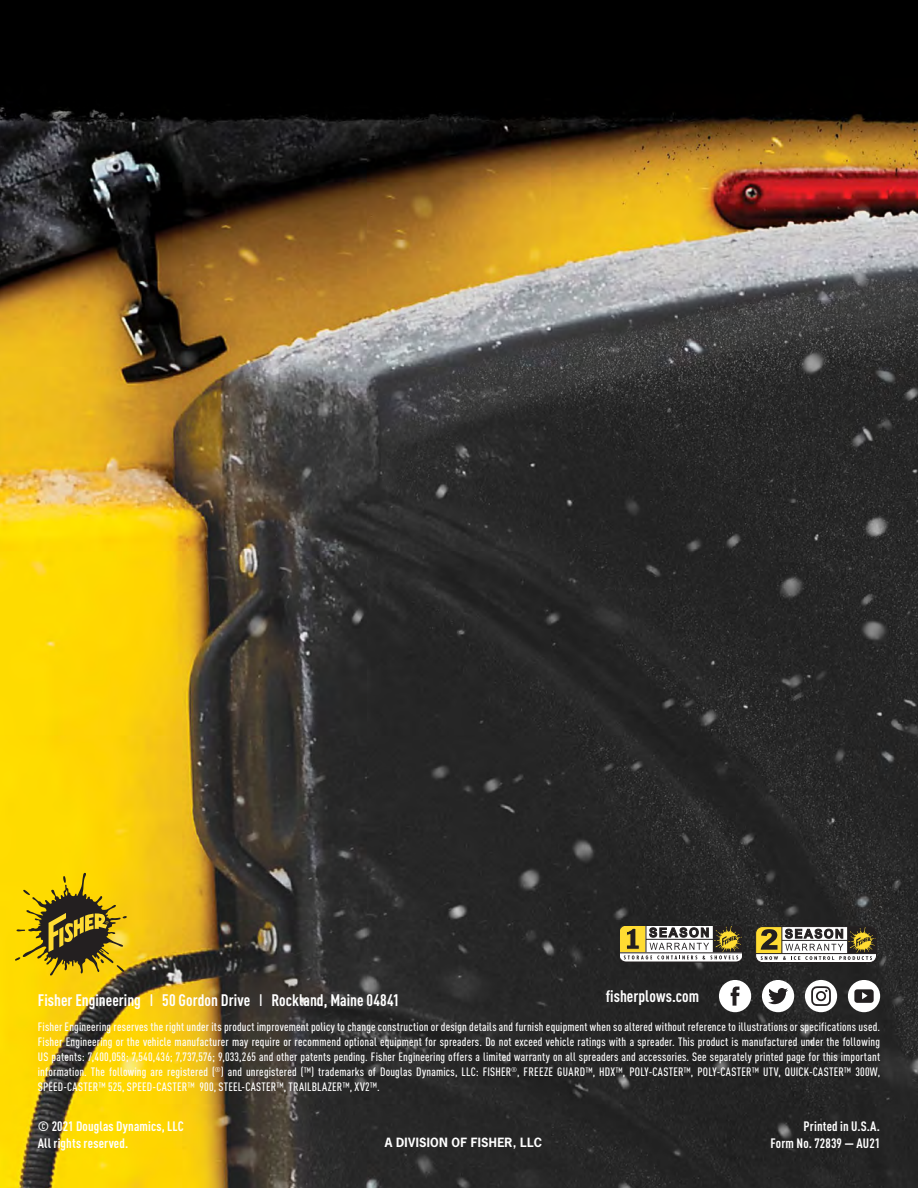
<style>
.page{position:relative;width:918px;height:1188px;background:#fff}
.page>*{position:absolute;margin:0;border:0;box-sizing:border-box;transform-origin:0 0}
.t1{font:700 condensed 16.5px "DINOT";color:#fff}
.t2{font:700 condensed 13.5px/16.2px "DINOT";letter-spacing:.01em;color:#fff}
.t3{font:500 condensed 12px/15px "DINOT";letter-spacing:.02em;color:#fff;text-align:justify}
.t4{font:700 12px "News Gothic Std";letter-spacing:.02em;color:#fff}
.s1{font-weight:500}
</style>
<div class="page">
<img style="left:0;top:0;width:918px;height:1188px">
<svg style="left:755px;top:926px;width:122px;height:37px"></svg>
<div style="left:762px;top:980px;width:32px;height:32px;background:#fff;border-radius:50%"></div>
<svg style="left:768px;top:988px;width:20px;height:16px"></svg>
<div style="left:719px;top:980px;width:32px;height:32px;background:#fff;border-radius:50%"></div>
<svg style="left:731px;top:987px;width:9px;height:19px"></svg>
<div style="left:848px;top:980px;width:32px;height:32px;background:#fff;border-radius:50%"></div>
<svg style="left:854px;top:989px;width:20px;height:14px"></svg>
<div style="left:805px;top:980px;width:32px;height:32px;background:#fff;border-radius:50%"></div>
<svg style="left:811px;top:986px;width:20px;height:20px"></svg>
<svg style="left:15px;top:873px;width:112px;height:103px;background:#b69a11"></svg>
<svg style="left:620px;top:926px;width:122px;height:36px"></svg>
<h1 class="t1" style="left:38px;top:990px;width:363px">Fisher Engineering <span class="s1">I</span> 50 Gordon Drive <span class="s1">I</span> Rockland, Maine 04841</h1>
<h1 class="t1" style="left:606px;top:986px;width:95px">fisherplows.com</h1>
<p class="t3" style="left:38px;top:1019px;width:844px">Fisher Engineering reserves the right under its product improvement policy to change construction or design details and furnish equipment when so altered without reference to illustrations or specifications used.<br>Fisher Engineering or the vehicle manufacturer may require or recommend optional equipment for spreaders. Do not exceed vehicle ratings with a spreader. This product is manufactured under the following US patents: 7,400,058; 7,540,436; 7,737,576; 9,033,265 and other patents pending. Fisher Engineering offers a limited warranty on all spreaders and accessories. See separately printed page for this important information. The following are registered (<sup>®</sup>) and unregistered (™) trademarks of Douglas Dynamics, LLC: FISHER<sup>®</sup>, FREEZE GUARD™, HDX™, POLY-CASTER™, POLY-CASTER™ UTV, QUICK-CASTER™ 300W, SPEED-CASTER™ 525, SPEED-CASTER™ 900, STEEL-CASTER™, TRAILBLAZER™, XV2™.</p>
<p class="t2" style="left:38px;top:1118px;width:148px">© 2021 Douglas Dynamics, LLC<br>All rights reserved.</p>
<p class="t2" style="left:804px;top:1118px;width:78px">Printed in U.S.A.</p>
<p class="t4" style="left:385px;top:1135px;width:159px">A DIVISION OF FISHER, LLC</p>
<p class="t2" style="left:771px;top:1134px;width:111px">Form No. 72839 — AU21</p>
</div>
